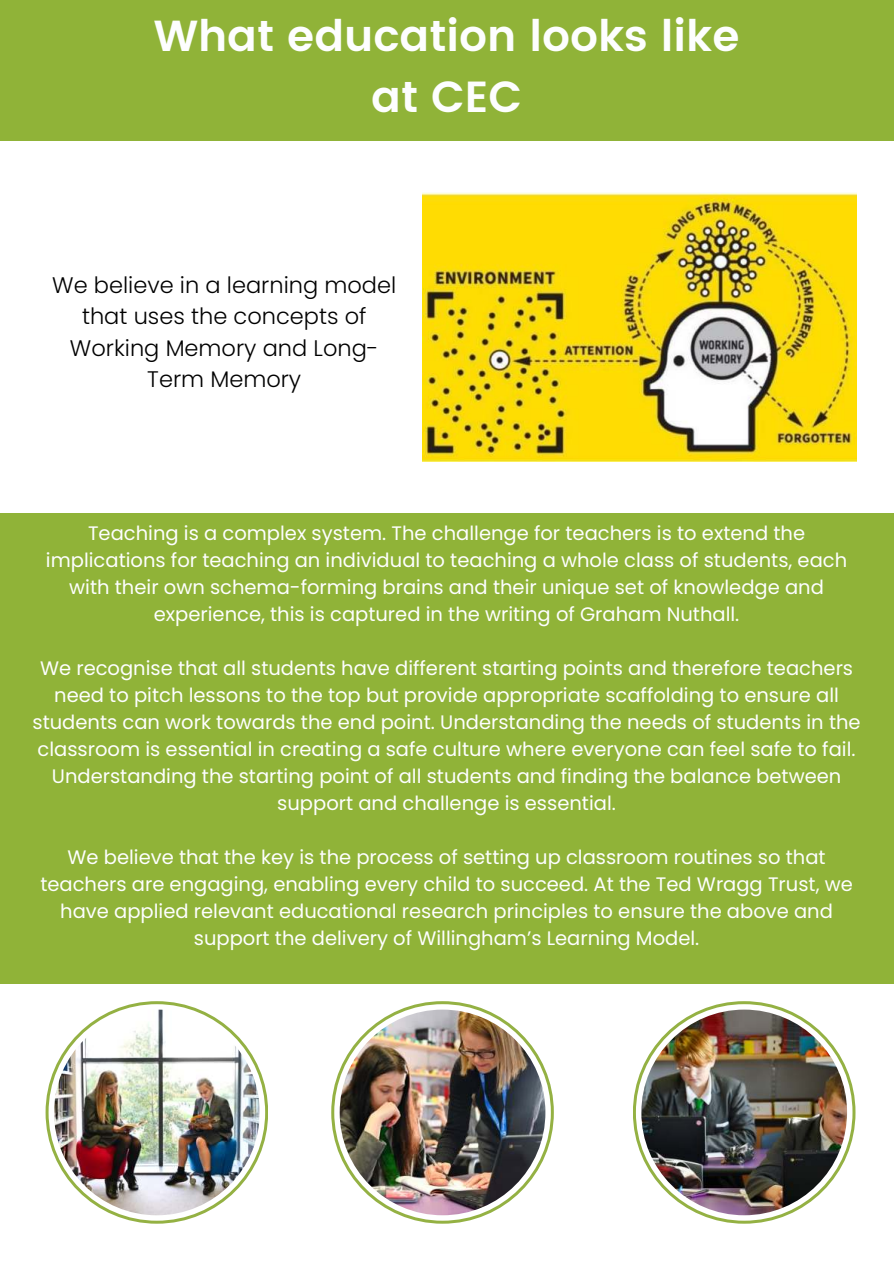
<style>
.page{position:relative;width:894px;height:1264px;background:#fff}
.page>*{position:absolute;margin:0;border:0;box-sizing:border-box;transform-origin:0 0}
.t1{font:600 43.5px/60.8px "Poppins";color:#fdfefe;text-align:center}
.t2{font:300 22.5px/31.5px "Poppins";color:#000;text-align:center}
.t3{font:19.5px/27px "Poppins";color:#fdfefe;text-align:center}
</style>
<div class="page">
<div style="left:0;top:0;width:893px;height:141px;background:#90b338"></div>
<img style="left:422px;top:192px;width:433px;height:269px">
<div style="left:0;top:513px;width:893px;height:470px;background:#90b338"></div>
<svg style="left:46px;top:1001px;width:222px;height:222px;background:#a2bb5d"></svg>
<div style="left:49px;top:1004px;width:216px;height:216px;background:#fff;border-radius:50%"></div>
<img style="left:54px;top:1009px;width:206px;height:206px;border-radius:50%">
<svg style="left:331px;top:1001px;width:222px;height:222px;background:#a6be64"></svg>
<div style="left:334px;top:1004px;width:216px;height:216px;background:#fff;border-radius:50%"></div>
<img style="left:339px;top:1009px;width:206px;height:206px;border-radius:50%">
<svg style="left:632px;top:1001px;width:223px;height:222px;background:#a8bf66"></svg>
<svg style="left:635px;top:1004px;width:217px;height:216px"></svg>
<img style="left:641px;top:1009px;width:205px;height:206px;border-radius:50%">
<h1 class="t1" style="left:154px;top:7px;width:587px">What education looks like at CEC</h1>
<p class="t2" style="left:52px;top:269px;width:345px">We believe in a learning model that uses the concepts of<br>Working Memory and Long-<br>Term Memory</p>
<p class="t3" style="left:46px;top:520px;width:802px">Teaching is a complex system. The challenge for teachers is to extend the implications for teaching an individual to teaching a whole class of students, each with their own schema-forming brains and their unique set of knowledge and experience, this is captured in the writing of Graham Nuthall.</p>
<p class="t3" style="left:32px;top:655px;width:829px">We recognise that all students have different starting points and therefore teachers need to pitch lessons to the top but provide appropriate scaffolding to ensure all students can work towards the end point. Understanding the needs of students in the classroom is essential in creating a safe culture where everyone can feel safe to fail.<br>Understanding the starting point of all students and finding the balance between support and challenge is essential.</p>
<p class="t3" style="left:40px;top:844px;width:813px">We believe that the key is the process of setting up classroom routines so that teachers are engaging, enabling every child to succeed. At the Ted Wragg Trust, we have applied relevant educational research principles to ensure the above and support the delivery of Willingham’s Learning Model.</p>
</div>
